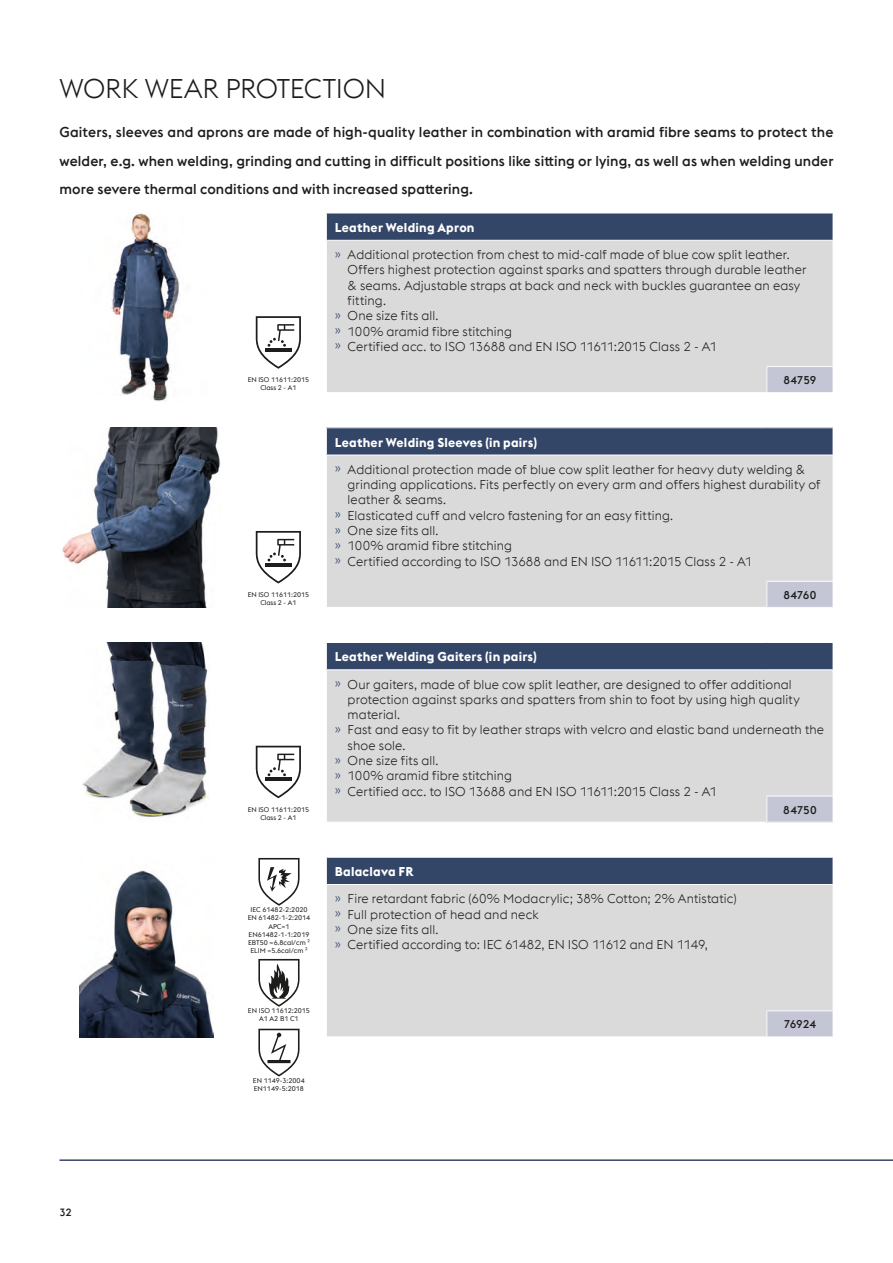
<style>
.page{position:relative;width:893px;height:1263px;background:#fff}
.page>*{position:absolute;margin:0;border:0;box-sizing:border-box;transform-origin:0 0}
.t1{font:300 27px "voestalpine";letter-spacing:-.01em;color:#1d1d1b}
.t2{font:500 14.25px/28.5px "voestalpine";letter-spacing:.01em;color:#1d1d1b;text-align:justify}
.t3{font:300 12.75px/27.3px "voestalpine";letter-spacing:.01em;color:#1d1d1b}
.t4{font:500 11.25px "voestalpine";letter-spacing:-.005em;color:#1d1d1b}
.t5{font:500 10.5px "voestalpine";color:#1d1d1b}
.t6{font:6.9px/8.2px "voestalpine";color:#1d1d1b;text-align:center}
.t7{font:6.75px/8.1px "voestalpine";color:#1d1d1b;text-align:center}
.s1{font-weight:700;color:#fff}
.s2{color:#334668}
</style>
<div class="page">
<hr style="left:60px;top:1159px;width:833px;height:2px;background:#334668">
<div style="left:326px;top:213px;width:507px;height:27px;background:#334668"></div>
<div style="left:327px;top:241px;width:506px;height:151px;background:#dadada"></div>
<div style="left:767px;top:367px;width:66px;height:26px;background:#c4c6d6"></div>
<hr style="left:767px;top:392px;width:66px;height:1px;background:#fff">
<hr style="left:766px;top:366px;width:67px;height:1px;background:#fff">
<svg style="left:766px;top:367px;width:1px;height:25px"></svg>
<hr style="left:326px;top:213px;width:441px;height:1px;background:#fff">
<svg style="left:326px;top:213px;width:1px;height:27px"></svg>
<hr style="left:767px;top:213px;width:66px;height:1px;background:#fff">
<div style="left:326px;top:642px;width:507px;height:28px;background:#334668"></div>
<div style="left:327px;top:670px;width:506px;height:152px;background:#dadada"></div>
<div style="left:767px;top:796px;width:66px;height:26px;background:#c4c6d6"></div>
<hr style="left:766px;top:796px;width:67px;height:1px;background:#fff">
<svg style="left:766px;top:796px;width:1px;height:26px"></svg>
<hr style="left:326px;top:642px;width:441px;height:1px;background:#fff">
<svg style="left:326px;top:643px;width:1px;height:26px"></svg>
<hr style="left:767px;top:642px;width:66px;height:1px;background:#fff">
<hr style="left:326px;top:669px;width:441px;height:1px;background:#fff">
<hr style="left:767px;top:669px;width:66px;height:1px;background:#fff">
<div style="left:326px;top:428px;width:507px;height:27px;background:#334668"></div>
<div style="left:327px;top:456px;width:506px;height:151px;background:#dadada"></div>
<div style="left:767px;top:581px;width:66px;height:26px;background:#c4c6d6"></div>
<hr style="left:766px;top:581px;width:67px;height:1px;background:#fff">
<svg style="left:766px;top:582px;width:1px;height:25px"></svg>
<svg style="left:326px;top:428px;width:1px;height:27px"></svg>
<div style="left:326px;top:857px;width:507px;height:27px;background:#334668"></div>
<div style="left:327px;top:885px;width:506px;height:151px;background:#dadada"></div>
<div style="left:767px;top:1011px;width:66px;height:26px;background:#c4c6d6"></div>
<hr style="left:767px;top:1036px;width:66px;height:1px;background:#fff">
<hr style="left:766px;top:1010px;width:67px;height:1px;background:#fff">
<svg style="left:766px;top:1011px;width:1px;height:25px"></svg>
<hr style="left:326px;top:857px;width:441px;height:1px;background:#fff">
<svg style="left:326px;top:858px;width:1px;height:26px"></svg>
<hr style="left:767px;top:857px;width:66px;height:1px;background:#fff">
<svg style="left:256px;top:316px;width:45px;height:53px"></svg>
<svg style="left:256px;top:746px;width:45px;height:52px"></svg>
<svg style="left:256px;top:531px;width:45px;height:52px"></svg>
<svg style="left:258px;top:959px;width:42px;height:48px"></svg>
<svg style="left:258px;top:1029px;width:42px;height:47px"></svg>
<svg style="left:258px;top:858px;width:42px;height:48px"></svg>
<img style="left:80px;top:870px;width:134px;height:167px">
<img style="left:82px;top:642px;width:127px;height:176px">
<img style="left:62px;top:427px;width:158px;height:181px">
<img style="left:111px;top:213px;width:69px;height:188px">
<h1 class="t1" style="left:60px;top:73px;width:328px">WORK WEAR PROTECTION</h1>
<p class="t2" style="left:60px;top:118px;width:775px">Gaiters, sleeves and aprons are made of high-quality leather in combination with aramid fibre seams to protect the welder, e.g. when welding, grinding and cutting in difficult positions like sitting or lying, as well as when welding under more severe thermal conditions and with increased spattering.</p>
<p class="t3" style="left:335px;top:214px;width:456px"><span class="s1">Leather Welding Apron<br></span><span class="s2">»</span> Additional protection from chest to mid-calf made of blue cow split leather.</p>
<p class="t3" style="left:348px;top:256px;width:460px">Offers highest protection against sparks and spatters through durable leather</p>
<p class="t3" style="left:348px;top:272px;width:454px">&amp; seams. Adjustable straps at back and neck with buckles guarantee an easy</p>
<p class="t3" style="left:348px;top:287px;width:40px">fitting.</p>
<p class="t3" style="left:335px;top:302px;width:105px"><span class="s2">»</span> One size fits all.</p>
<p class="t3" style="left:335px;top:317px;width:179px"><span class="s2">»</span> 100% aramid fibre stitching</p>
<p class="t3" style="left:335px;top:333px;width:384px"><span class="s2">»</span> Certified acc. to ISO 13688 and EN ISO 11611:2015 Class 2 - A1</p>
<p class="t4" style="left:783px;top:373px;width:35px">84759</p>
<p class="t7" style="left:248px;top:376px;width:63px">EN ISO 11611:2015<br>Class 2 - A1</p>
<p class="t5" style="left:60px;top:1206px;width:14px">32</p>
<p class="t7" style="left:248px;top:590px;width:63px">EN ISO 11611:2015<br>Class 2 - A1</p>
<p class="t7" style="left:248px;top:805px;width:63px">EN ISO 11611:2015<br>Class 2 - A1</p>
<p class="t6" style="left:248px;top:905px;width:64px">IEC 61482-2:2020<br>EN 61482-1-2:2014<br>APC=1<br>EN61482-1-1:2019<br>EBT50 =6.8cal/cm ²<br>ELIM =5.6cal/cm ²</p>
<p class="t6" style="left:248px;top:1006px;width:64px">EN ISO 11612:2015<br>A1 A2 B1 C1</p>
<p class="t6" style="left:253px;top:1076px;width:53px;text-align:left">EN 1149-3:2004<br>EN1149-5:2018</p>
<p class="t3" style="left:335px;top:428px;width:472px"><span class="s1">Leather Welding Sleeves (in pairs)<br></span><span class="s2">»</span> Additional protection made of blue cow split leather for heavy duty welding &amp;</p>
<p class="t3" style="left:348px;top:471px;width:474px">grinding applications. Fits perfectly on every arm and offers highest durability of</p>
<p class="t3" style="left:348px;top:486px;width:100px">leather &amp; seams.</p>
<p class="t3" style="left:335px;top:502px;width:340px"><span class="s2">»</span> Elasticated cuff and velcro fastening for an easy fitting.</p>
<p class="t3" style="left:335px;top:517px;width:105px"><span class="s2">»</span> One size fits all.</p>
<p class="t3" style="left:335px;top:532px;width:179px"><span class="s2">»</span> 100% aramid fibre stitching</p>
<p class="t3" style="left:335px;top:547px;width:419px"><span class="s2">»</span> Certified according to ISO 13688 and EN ISO 11611:2015 Class 2 - A1</p>
<p class="t4" style="left:783px;top:588px;width:34px">84760</p>
<p class="t3" style="left:335px;top:643px;width:458px"><span class="s1">Leather Welding Gaiters (in pairs)<br></span><span class="s2">»</span> Our gaiters, made of blue cow split leather, are designed to offer additional</p>
<p class="t3" style="left:348px;top:686px;width:454px">protection against sparks and spatters from shin to foot by using high quality</p>
<p class="t3" style="left:348px;top:701px;width:54px">material.</p>
<p class="t3" style="left:335px;top:716px;width:491px"><span class="s2">»</span> Fast and easy to fit by leather straps with velcro and elastic band underneath the</p>
<p class="t3" style="left:348px;top:732px;width:59px">shoe sole.</p>
<p class="t3" style="left:335px;top:747px;width:105px"><span class="s2">»</span> One size fits all.</p>
<p class="t3" style="left:335px;top:762px;width:179px"><span class="s2">»</span> 100% aramid fibre stitching</p>
<p class="t3" style="left:335px;top:777px;width:384px"><span class="s2">»</span> Certified acc. to ISO 13688 and EN ISO 11611:2015 Class 2 - A1</p>
<p class="t4" style="left:783px;top:803px;width:35px">84750</p>
<p class="t3" style="left:335px;top:858px;width:403px"><span class="s1">Balaclava FR<br></span><span class="s2">»</span> Fire retardant fabric (60% Modacrylic; 38% Cotton; 2% Antistatic)</p>
<p class="t3" style="left:335px;top:906px;width:374px;line-height:15.3px"><span class="s2">»</span> Full protection of head and neck<br><span class="s2">»</span> One size fits all.<br><span class="s2">»</span> Certified according to: IEC 61482, EN ISO 11612 and EN 1149,</p>
<p class="t4" style="left:784px;top:1017px;width:34px">76924</p>
</div>
